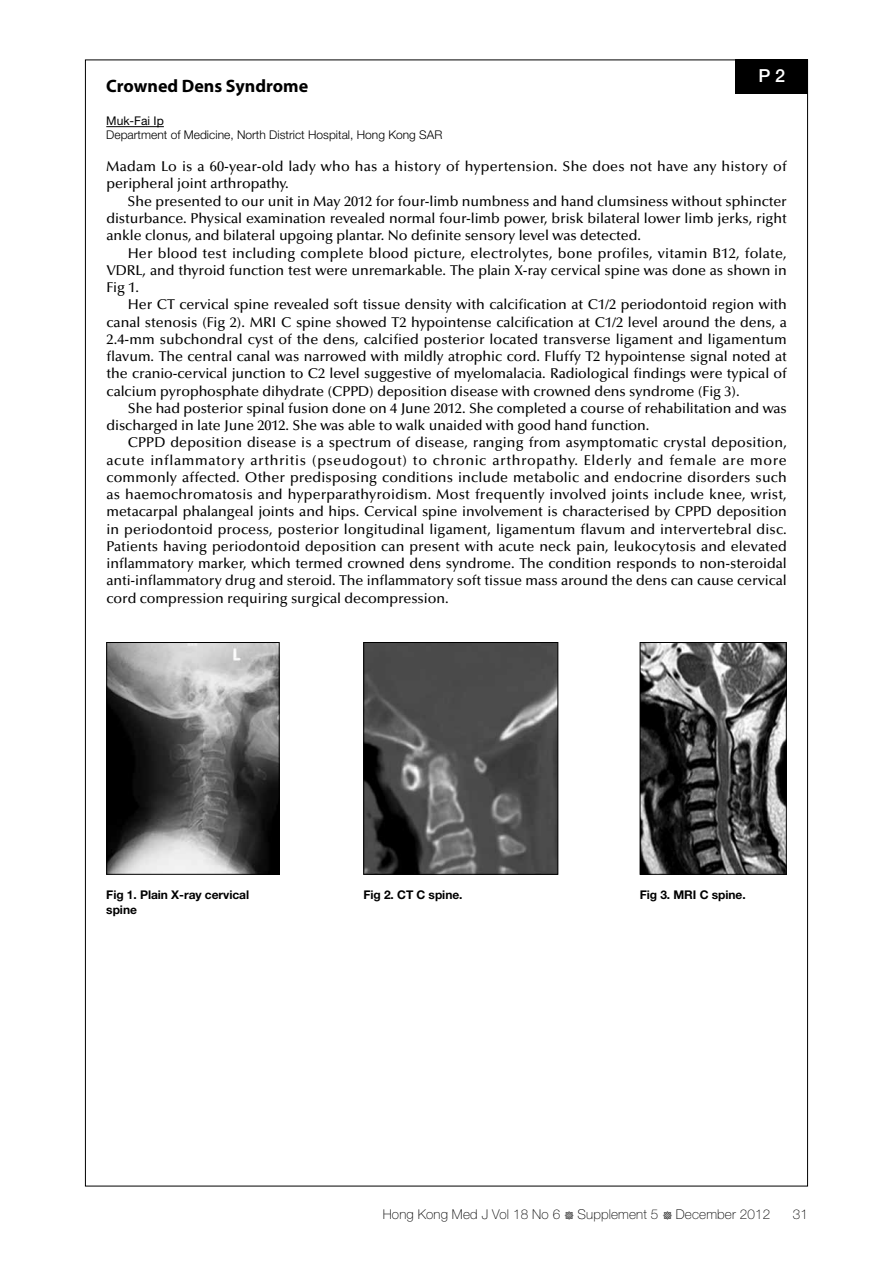
<style>
.page{position:relative;width:893px;height:1263px;background:#fff}
.page>*{position:absolute;margin:0;border:0;box-sizing:border-box;transform-origin:0 0}
.t1{font:700 18px "Myriad Pro";color:#000}
.t2{font:500 18px "Helvetica Neue";color:#fff}
.t3{font:500 14.25px/17.2px "Optima";letter-spacing:-.005em;color:#000;text-align:justify}
.t4{font:100 13.5px "Helvetica Neue";letter-spacing:.01em;color:#000}
.t5{font:700 12px/15px "Helvetica Neue";letter-spacing:-.005em;color:#000}
.t6{font:300 12px "Helvetica Neue";color:#000}
.t7{font:12px "Helvetica Neue";color:#000}
.s1{font-family:"Type Embellishments One Let Plain";font-weight:400}
</style>
<div class="page">
<hr style="left:106px;top:126px;width:58px;height:1px;background:#000">
<div style="left:736px;top:60px;width:72px;height:34px;background:#000"></div>
<img style="left:108px;top:644px;width:170px;height:229px">
<div style="left:106px;top:642px;width:174px;height:233px;border:1px solid #000"></div>
<img style="left:365px;top:644px;width:191px;height:229px">
<div style="left:363px;top:642px;width:195px;height:233px;border:1px solid #000"></div>
<img style="left:642px;top:644px;width:143px;height:229px">
<div style="left:640px;top:642px;width:147px;height:233px;border:1px solid #000"></div>
<p class="t2" style="left:758px;top:65px;width:28px">P 2</p>
<p class="t1" style="left:106px;top:74px;width:203px">Crowned Dens Syndrome</p>
<p class="t7" style="left:106px;top:114px;width:59px">Muk-Fai Ip</p>
<p class="t6" style="left:106px;top:127px;width:338px">Department of Medicine, North District Hospital, Hong Kong SAR</p>
<p class="t3" style="left:106px;top:158px;width:682px">Madam Lo is a 60-year-old lady who has a history of hypertension. She does not have any history of peripheral joint arthropathy.</p>
<p class="t3" style="left:106px;top:193px;width:682px;text-indent:21px">She presented to our unit in May 2012 for four-limb numbness and hand clumsiness without sphincter disturbance. Physical examination revealed normal four-limb power, brisk bilateral lower limb jerks, right ankle clonus, and bilateral upgoing plantar. No definite sensory level was detected.</p>
<p class="t3" style="left:106px;top:244px;width:682px;text-indent:21px">Her blood test including complete blood picture, electrolytes, bone profiles, vitamin B12, folate, VDRL, and thyroid function test were unremarkable. The plain X-ray cervical spine was done as shown in Fig 1.</p>
<p class="t3" style="left:107px;top:296px;width:682px;text-indent:21px">Her CT cervical spine revealed soft tissue density with calcification at C1/2 periodontoid region with canal stenosis (Fig 2). MRI C spine showed T2 hypointense calcification at C1/2 level around the dens, a 2.4-mm subchondral cyst of the dens, calcified posterior located transverse ligament and ligamentum flavum. The central canal was narrowed with mildly atrophic cord. Fluffy T2 hypointense signal noted at the cranio-cervical junction to C2 level suggestive of myelomalacia. Radiological findings were typical of calcium pyrophosphate dihydrate (CPPD) deposition disease with crowned dens syndrome (Fig 3).</p>
<p class="t3" style="left:107px;top:400px;width:682px;text-indent:21px">She had posterior spinal fusion done on 4 June 2012. She completed a course of rehabilitation and was discharged in late June 2012. She was able to walk unaided with good hand function.</p>
<p class="t3" style="left:106px;top:434px;width:682px;text-indent:21px">CPPD deposition disease is a spectrum of disease, ranging from asymptomatic crystal deposition, acute inflammatory arthritis (pseudogout) to chronic arthropathy. Elderly and female are more commonly affected. Other predisposing conditions include metabolic and endocrine disorders such as haemochromatosis and hyperparathyroidism. Most frequently involved joints include knee, wrist, metacarpal phalangeal joints and hips. Cervical spine involvement is characterised by CPPD deposition in periodontoid process, posterior longitudinal ligament, ligamentum flavum and intervertebral disc.<br>Patients having periodontoid deposition can present with acute neck pain, leukocytosis and elevated inflammatory marker, which termed crowned dens syndrome. The condition responds to non-steroidal anti-inflammatory drug and steroid. The inflammatory soft tissue mass around the dens can cause cervical cord compression requiring surgical decompression.</p>
<p class="t5" style="left:106px;top:887px;width:144px">Fig 1. Plain X-ray cervical spine</p>
<p class="t5" style="left:363px;top:887px;width:101px">Fig 2. CT C spine.</p>
<p class="t5" style="left:640px;top:887px;width:108px">Fig 3. MRI C spine.</p>
<p class="t4" style="left:383px;top:1207px;width:389px">Hong Kong Med J Vol 18 No 6 <span class="s1">#</span> Supplement 5 <span class="s1">#</span> December 2012</p>
<p class="t4" style="left:793px;top:1207px;width:17px">31</p>
</div>
